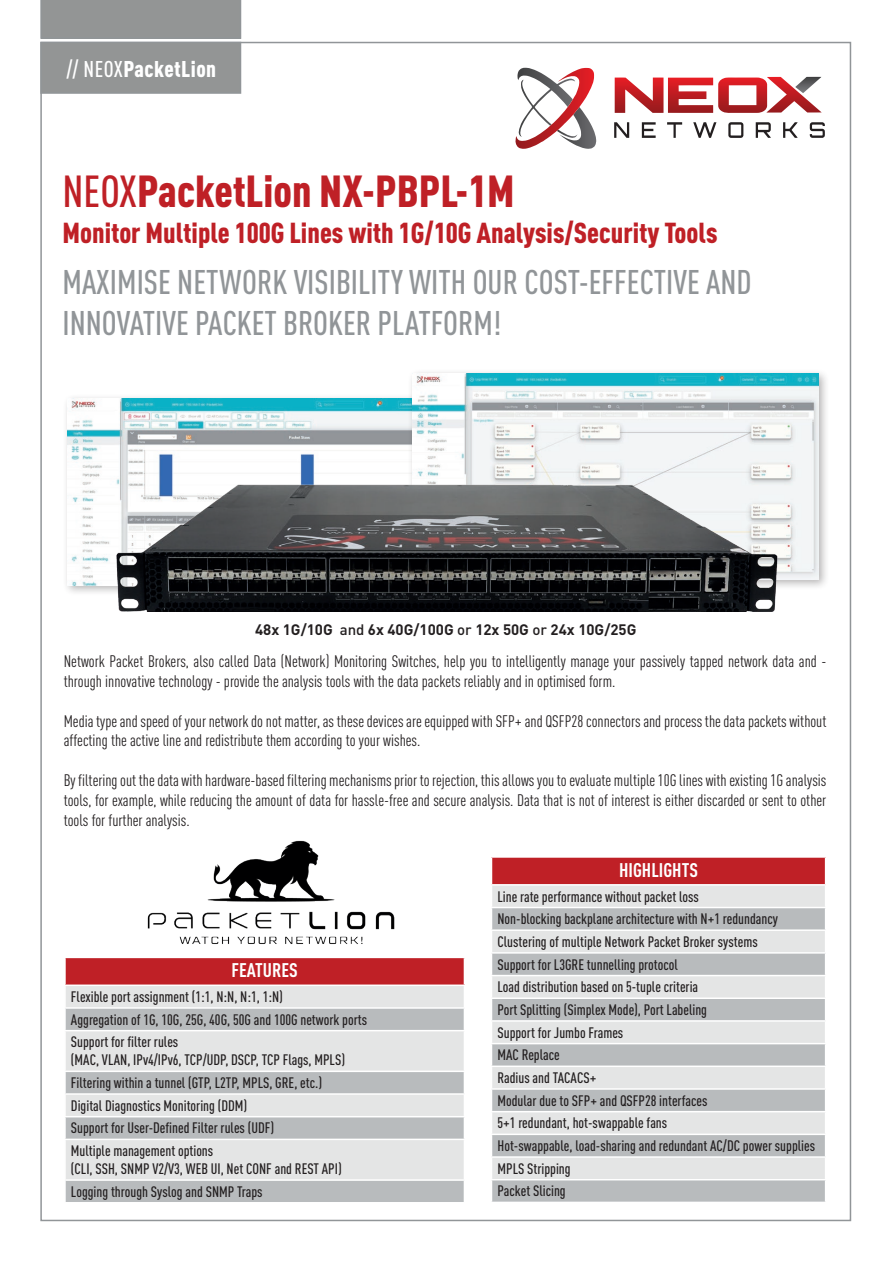
<style>
.page{position:relative;width:893px;height:1263px;background:#fff}
.page>*{position:absolute;margin:0;border:0;box-sizing:border-box;transform-origin:0 0}
.t1{font:900 condensed 44.25px "DIN Pro";color:#bf2026}
.t2{font:500 condensed 33.75px/40.5px "DIN Pro";color:#919598}
.t3{font:900 condensed 28.5px "DIN Pro";color:#bf2026}
.t4{font:900 condensed 22.5px "DIN Pro";letter-spacing:.02em;color:#fff}
.t5{font:700 condensed 19.5px "DIN Pro";color:#fff}
.t6{font:condensed 16.5px/19.8px "DIN Pro";color:#231f20}
.t7{font:500 condensed 15px/22.6px "DIN Pro";color:#231f20}
.t8{font:700 15px "DIN Pro";color:#231f20}
.s1{font-weight:500}
</style>
<div class="page">
<div style="left:40px;top:0;width:201px;height:39px;background:#939595"></div>
<div style="left:40px;top:42px;width:201px;height:52px;background:#939595;border:2px solid #919598"></div>
<svg style="left:515px;top:68px;width:81px;height:81px"></svg>
<svg style="left:615px;top:77px;width:207px;height:36px"></svg>
<svg style="left:614px;top:122px;width:15px;height:16px"></svg>
<svg style="left:642px;top:122px;width:14px;height:16px"></svg>
<svg style="left:667px;top:122px;width:15px;height:16px"></svg>
<svg style="left:693px;top:122px;width:23px;height:16px"></svg>
<svg style="left:728px;top:122px;width:15px;height:16px"></svg>
<svg style="left:756px;top:122px;width:15px;height:16px"></svg>
<svg style="left:783px;top:122px;width:15px;height:16px"></svg>
<svg style="left:810px;top:122px;width:15px;height:16px"></svg>
<img style="left:147px;top:840px;width:248px;height:104px">
<div style="left:63px;top:393px;width:426px;height:203px;background:#231f20;opacity:.33"></div>
<img style="left:68px;top:399px;width:339px;height:186px">
<div style="left:407px;top:369px;width:422px;height:222px;background:#231f20;opacity:.33"></div>
<img style="left:412px;top:374px;width:406px;height:206px">
<img style="left:112px;top:459px;width:669px;height:152px">
<div style="left:491px;top:857px;width:335px;height:28px;background:#bf2026"></div>
<div style="left:492px;top:885px;width:333px;height:22px;background:#e4e5e5"></div>
<svg style="left:492px;top:908px;width:333px;height:293px;background:#cccecf"></svg>
<hr style="left:491px;top:929px;width:335px;height:2px;background:#fff">
<hr style="left:491px;top:952px;width:335px;height:2px;background:#fff">
<hr style="left:491px;top:975px;width:335px;height:1px;background:#fff">
<hr style="left:491px;top:997px;width:335px;height:2px;background:#fff">
<hr style="left:491px;top:1020px;width:335px;height:2px;background:#fff">
<hr style="left:491px;top:1043px;width:335px;height:1px;background:#fff">
<hr style="left:491px;top:1065px;width:335px;height:2px;background:#fff">
<hr style="left:491px;top:1088px;width:335px;height:2px;background:#fff">
<hr style="left:491px;top:1111px;width:335px;height:1px;background:#fff">
<hr style="left:491px;top:1133px;width:335px;height:2px;background:#fff">
<hr style="left:491px;top:1156px;width:335px;height:2px;background:#fff">
<hr style="left:491px;top:1179px;width:335px;height:1px;background:#fff">
<hr style="left:491px;top:856px;width:335px;height:2px;background:#fff">
<svg style="left:491px;top:858px;width:1px;height:26px"></svg>
<svg style="left:825px;top:858px;width:1px;height:323px"></svg>
<hr style="left:491px;top:884px;width:335px;height:1px;background:#fff">
<div style="left:65px;top:957px;width:399px;height:28px;background:#bf2026"></div>
<div style="left:66px;top:986px;width:398px;height:21px;background:#e4e5e5"></div>
<svg style="left:66px;top:1009px;width:398px;height:193px;background:#d0d2d2"></svg>
<hr style="left:64px;top:1030px;width:401px;height:1px;background:#fff">
<hr style="left:64px;top:1070px;width:401px;height:2px;background:#fff">
<hr style="left:64px;top:1093px;width:401px;height:2px;background:#fff">
<hr style="left:64px;top:1116px;width:401px;height:1px;background:#fff">
<hr style="left:64px;top:1138px;width:401px;height:2px;background:#fff">
<hr style="left:64px;top:1179px;width:401px;height:2px;background:#fff">
<hr style="left:64px;top:957px;width:401px;height:1px;background:#fff">
<hr style="left:64px;top:958px;width:2px;height:26px;background:#fff">
<hr style="left:64px;top:984px;width:401px;height:2px;background:#fff">
<h3 class="t4" style="left:67px;top:51px;width:151px"><span class="s1">// NEOX</span>PacketLion</h3>
<h1 class="t1" style="left:63px;top:156px;width:454px"><span class="s1">NEOX</span>PacketLion NX-PBPL-1M</h1>
<h3 class="t3" style="left:63px;top:210px;width:657px">Monitor Multiple 100G Lines with 1G/10G Analysis/Security Tools</h3>
<h2 class="t2" style="left:63px;top:259px;width:691px">MAXIMISE NETWORK VISIBILITY WITH OUR COST-EFFECTIVE AND<br>INNOVATIVE PACKET BROKER PLATFORM!</h2>
<p class="t8" style="left:255px;top:617px;width:383px">48x 1G/10G <span class="s1">and</span> 6x 40G/100G <span class="s1">or</span> 12x 50G <span class="s1">or</span> 24x 10G/25G</p>
<p class="t6" style="left:64px;top:650px;width:764px">Network Packet Brokers, also called Data (Network) Monitoring Switches, help you to intelligently manage your passively tapped network data and - through innovative technology - provide the analysis tools with the data packets reliably and in optimised form.</p>
<p class="t6" style="left:64px;top:710px;width:764px">Media type and speed of your network do not matter, as these devices are equipped with SFP+ and QSFP28 connectors and process the data packets without affecting the active line and redistribute them according to your wishes.</p>
<p class="t6" style="left:64px;top:769px;width:764px;text-align:justify">By filtering out the data with hardware-based filtering mechanisms prior to rejection, this allows you to evaluate multiple 10G lines with existing 1G analysis tools, for example, while reducing the amount of data for hassle-free and secure analysis. Data that is not of interest is either discarded or sent to other tools for further analysis.</p>
<h3 class="t5" style="left:232px;top:956px;width:68px">FEATURES</h3>
<p class="t7" style="left:71px;top:984px;width:298px">Flexible port assignment (1:1, N:N, N:1, 1:N)<br>Aggregation of 1G, 10G, 25G, 40G, 50G and 100G network ports<br>Support for filter rules</p>
<p class="t7" style="left:71px;top:1047px;width:276px">(MAC, VLAN, IPv4/IPv6, TCP/UDP, DSCP, TCP Flags, MPLS)<br>Filtering within a tunnel (GTP, L2TP, MPLS, GRE, etc.)<br>Digital Diagnostics Monitoring (DDM)<br>Support for User-Defined Filter rules (UDF)<br>Multiple management options</p>
<p class="t7" style="left:71px;top:1156px;width:272px">(CLI, SSH, SNMP V2/V3, WEB UI, Net CONF and REST API)<br>Logging through Syslog and SNMP Traps</p>
<h3 class="t5" style="left:619px;top:855px;width:80px">HIGHLIGHTS</h3>
<p class="t7" style="left:497px;top:884px;width:319px">Line rate performance without packet loss<br>Non-blocking backplane architecture with N+1 redundancy Clustering of multiple Network Packet Broker systems<br>Support for L3GRE tunnelling protocol<br>Load distribution based on 5-tuple criteria<br>Port Splitting (Simplex Mode), Port Labeling<br>Support for Jumbo Frames<br>MAC Replace<br>Radius and TACACS+<br>Modular due to SFP+ and QSFP28 interfaces<br>5+1 redundant, hot-swappable fans<br>Hot-swappable, load-sharing and redundant AC/DC power supplies MPLS Stripping<br>Packet Slicing</p>
</div>
